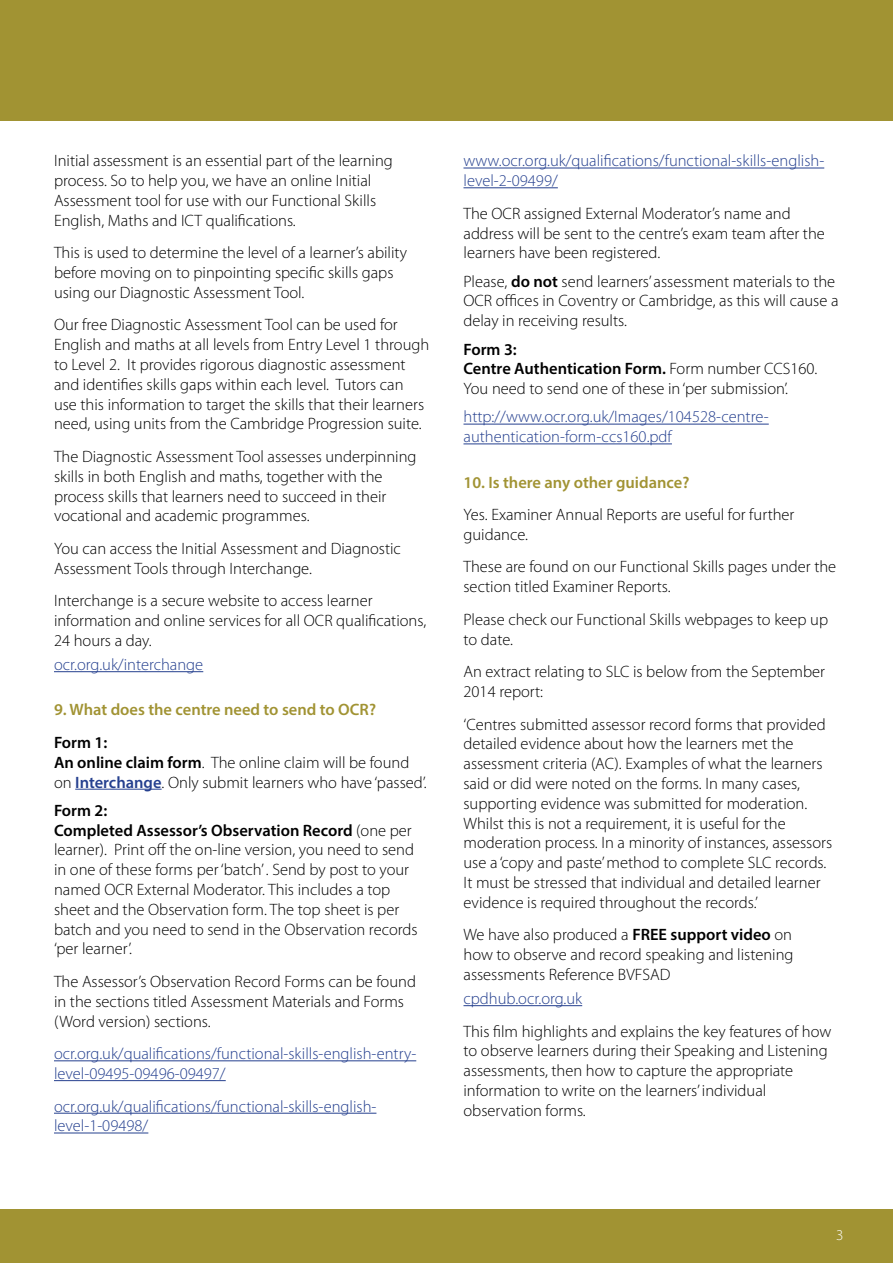
<style>
.page{position:relative;width:893px;height:1263px;background:#fff}
.page>*{position:absolute;margin:0;border:0;box-sizing:border-box;transform-origin:0 0}
.t1{font:300 16.5px/19.8px "Myriad Pro";color:#000}
.t2{font:300 16.5px/19.8px "Myriad Pro";color:#25408f}
.t3{font:600 16.5px "Myriad Pro";color:#a19333}
.t4{font:300 15px "Myriad Pro";color:#fff}
.s1{font-weight:600}
.s2{font-weight:600;color:#25408f}
</style>
<div class="page">
<div style="left:0;top:1209px;width:893px;height:54px;background:#a19333"></div>
<div style="left:0;top:0;width:893px;height:121px;background:#a19333"></div>
<hr style="left:54px;top:671px;width:149px;height:1px;background:#25408f">
<hr style="left:75px;top:789px;width:87px;height:1px;background:#25408f">
<hr style="left:54px;top:1060px;width:362px;height:1px;background:#25408f">
<hr style="left:54px;top:1080px;width:172px;height:1px;background:#25408f">
<hr style="left:54px;top:1113px;width:322px;height:1px;background:#25408f">
<hr style="left:54px;top:1132px;width:94px;height:1px;background:#25408f">
<hr style="left:463px;top:168px;width:361px;height:1px;background:#25408f">
<hr style="left:463px;top:187px;width:95px;height:1px;background:#25408f">
<hr style="left:463px;top:424px;width:306px;height:1px;background:#25408f">
<hr style="left:463px;top:443px;width:209px;height:1px;background:#25408f">
<hr style="left:463px;top:1005px;width:119px;height:1px;background:#25408f">
<p class="t1" style="left:54px;top:151px;width:340px">Initial assessment is an essential part of the learning process. So to help you, we have an online Initial Assessment tool for use with our Functional Skills English, Maths and ICT qualifications.</p>
<p class="t1" style="left:54px;top:243px;width:355px">This is used to determine the level of a learner’s ability before moving on to pinpointing specific skills gaps using our Diagnostic Assessment Tool.</p>
<p class="t1" style="left:54px;top:315px;width:377px">Our free Diagnostic Assessment Tool can be used for English and maths at all levels from Entry Level 1 through to Level 2. It provides rigorous diagnostic assessment and identifies skills gaps within each level. Tutors can use this information to target the skills that their learners need, using units from the Cambridge Progression suite.</p>
<p class="t1" style="left:54px;top:447px;width:364px">The Diagnostic Assessment Tool assesses underpinning skills in both English and maths, together with the process skills that learners need to succeed in their vocational and academic programmes.</p>
<p class="t1" style="left:54px;top:539px;width:348px">You can access the Initial Assessment and Diagnostic<br>Assessment Tools through Interchange.</p>
<p class="t1" style="left:54px;top:591px;width:374px">Interchange is a secure website to access learner information and online services for all OCR qualifications,<br>24 hours a day.</p>
<p class="t2" style="left:54px;top:655px;width:151px">ocr.org.uk/interchange</p>
<p class="t3" style="left:54px;top:699px;width:324px">9. What does the centre need to send to OCR?</p>
<p class="t1" style="left:54px;top:733px;width:374px"><span class="s1">Form 1:<br>An online claim form</span>. The online claim will be found on <span class="s2">Interchange</span>. Only submit learners who have ‘passed’.</p>
<p class="t1" style="left:54px;top:801px;width:365px"><span class="s1">Form 2:<br>Completed Assessor’s Observation Record</span> (one per learner). Print off the on-line version, you need to send in one of these forms per ‘batch’ . Send by post to your named OCR External Moderator. This includes a top sheet and the Observation form. The top sheet is per batch and you need to send in the Observation records ‘per learner’.</p>
<p class="t1" style="left:54px;top:972px;width:363px">The Assessor’s Observation Record Forms can be found in the sections titled Assessment Materials and Forms (Word version) sections.</p>
<p class="t2" style="left:54px;top:1044px;width:364px">ocr.org.uk/qualifications/functional-skills-english-entry&shy;level-09495-09496-09497/</p>
<p class="t2" style="left:54px;top:1096px;width:324px">ocr.org.uk/qualifications/functional-skills-english&shy;level-1-09498/</p>
<p class="t2" style="left:463px;top:151px;width:362px">www.ocr.org.uk/qualifications/functional-skills-english&shy;level-2-09499/</p>
<p class="t1" style="left:463px;top:204px;width:363px">The OCR assigned External Moderator’s name and address will be sent to the centre’s exam team after the learners have been registered.</p>
<p class="t1" style="left:463px;top:271px;width:377px">Please, <span class="s1">do not</span> send learners’ assessment materials to the<br>OCR offices in Coventry or Cambridge, as this will cause a delay in receiving results.</p>
<p class="t1" style="left:463px;top:339px;width:355px"><span class="s1">Form 3:<br>Centre Authentication Form.</span> Form number CCS160.<br>You need to send one of these in ‘per submission’.</p>
<p class="t2" style="left:463px;top:407px;width:307px">http://www.ocr.org.uk/Images/104528-centre&shy;authentication-form-ccs160.pdf</p>
<p class="t3" style="left:463px;top:471px;width:227px">10. Is there any other guidance?</p>
<p class="t1" style="left:463px;top:505px;width:332px">Yes. Examiner Annual Reports are useful for further guidance.</p>
<p class="t1" style="left:463px;top:557px;width:374px">These are found on our Functional Skills pages under the section titled Examiner Reports.</p>
<p class="t1" style="left:463px;top:610px;width:366px">Please check our Functional Skills webpages to keep up to date.</p>
<p class="t1" style="left:463px;top:662px;width:363px">An extract relating to SLC is below from the September<br>2014 report:</p>
<p class="t1" style="left:463px;top:714px;width:370px">‘Centres submitted assessor record forms that provided detailed evidence about how the learners met the assessment criteria (AC). Examples of what the learners said or did were noted on the forms. In many cases, supporting evidence was submitted for moderation.<br>Whilst this is not a requirement, it is useful for the moderation process. In a minority of instances, assessors use a ‘copy and paste’ method to complete SLC records.<br>It must be stressed that individual and detailed learner evidence is required throughout the records.’</p>
<p class="t1" style="left:463px;top:925px;width:331px;text-align:justify">We have also produced a <span class="s1">FREE support video</span> on how to observe and record speaking and listening assessments Reference BVFSAD</p>
<p class="t2" style="left:463px;top:989px;width:120px">cpdhub.ocr.org.uk</p>
<p class="t1" style="left:463px;top:1021px;width:369px">This film highlights and explains the key features of how to observe learners during their Speaking and Listening assessments, then how to capture the appropriate information to write on the learners’ individual observation forms.</p>
<p class="t4" style="left:836px;top:1227px;width:9px">3</p>
</div>
